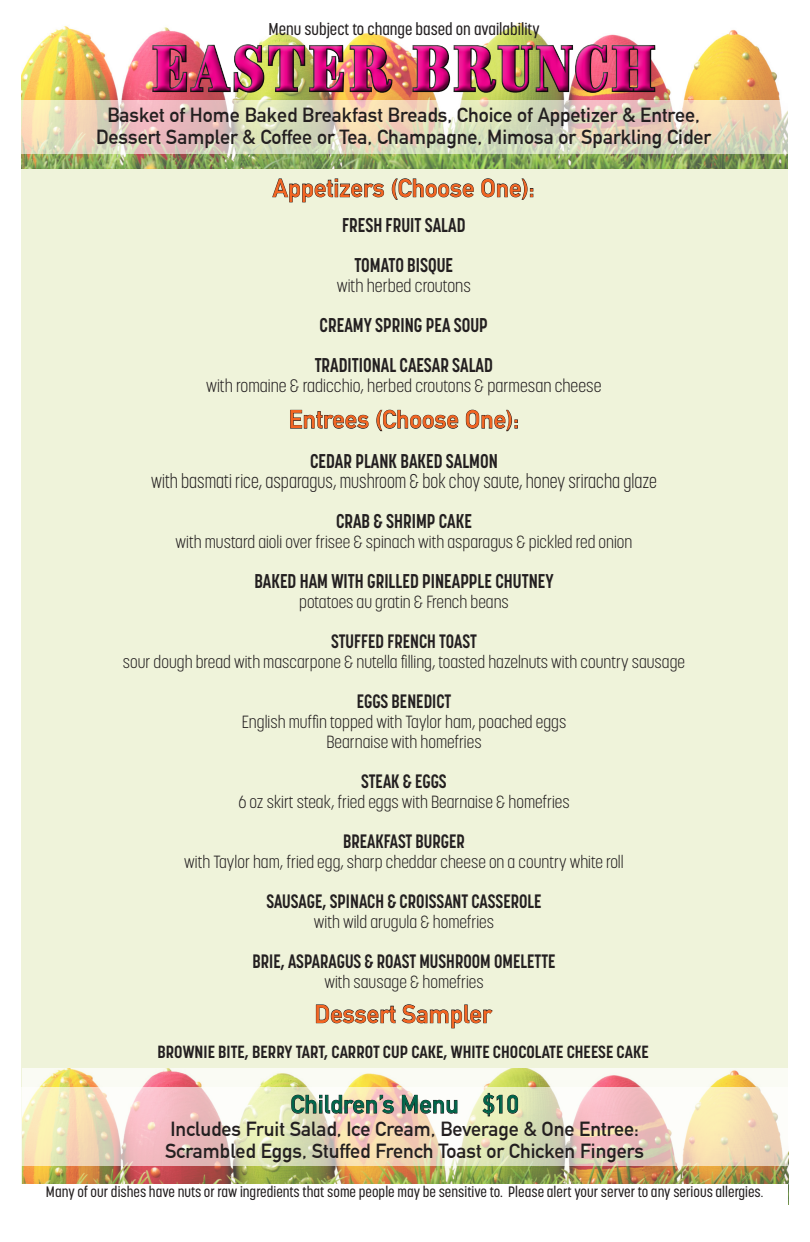
<style>
.page{position:relative;width:810px;height:1242px;background:#fff}
.page>*{position:absolute;margin:0;border:0;box-sizing:border-box;transform-origin:0 0}
.t1{font:54.6px "Brim Narrow Face";letter-spacing:.05em;color:#ed028c;scale:.95 1}
.t2{font:700 25px "DIN Alternate";color:#f36421}
.t3{font:700 25px "DIN Alternate";color:#00654a}
.t4{font:700 20px "DIN Alternate";color:#231f20}
.t5{font:700 19.8px "Korolev Condensed";color:#231f20;scale:.91 1}
.t6{font:300 19.8px "Korolev Condensed";color:#231f20;scale:.91 1}
.t7{font:700 19.2px "Korolev Condensed";color:#231f20;scale:.91 1}
.t8{font:300 18px "Korolev Condensed";color:#231f20}
.t9{font:300 17.5px "Korolev Condensed";color:#231f20}
.t10{font:700 17.5px "Korolev Condensed";color:#231f20}
.t11{font:500 17px "Korolev Condensed";color:#231f20}
.t12{font:500 15px "Korolev Condensed";color:#231f20}
.s1{font-size:13.8px}
</style>
<div class="page">
<div style="left:22px;top:169px;width:766px;height:1035px;background:#eff3da"></div>
<img style="left:22px;top:1069px;width:767px;height:135px">
<img style="left:21px;top:23px;width:766px;height:146px">
<svg style="left:22px;top:100px;width:766px;height:54px;background:#e1d5bc"></svg>
<svg style="left:290px;top:409px;width:79px;height:20px"></svg>
<svg style="left:376px;top:409px;width:83px;height:23px"></svg>
<svg style="left:465px;top:409px;width:53px;height:23px"></svg>
<svg style="left:272px;top:178px;width:113px;height:25px"></svg>
<svg style="left:391px;top:178px;width:83px;height:22px"></svg>
<svg style="left:481px;top:178px;width:52px;height:22px"></svg>
<svg style="left:22px;top:1087px;width:766px;height:79px;background:#eedbc3"></svg>
<svg style="left:291px;top:1094px;width:103px;height:20px;background:#b9ab9a"></svg>
<svg style="left:401px;top:1094px;width:57px;height:20px"></svg>
<svg style="left:482px;top:1092px;width:37px;height:25px"></svg>
<div style="left:22px;top:1185px;width:766px;height:23px;background:#fff"></div>
<svg style="left:315px;top:1004px;width:178px;height:25px"></svg>
<div style="left:145px;top:37px;width:516px;height:60px;background:#fff;opacity:.36"></div>
<div style="left:146px;top:40px;width:517px;height:60px;background:#231f20;opacity:.75"></div>
<p class="t11" style="left:269px;top:19px;width:273px">Menu subject to change based on availability</p>
<h1 class="t1" style="left:152px;top:31px;width:532px">EASTER BRUNCH</h1>
<p class="t4" style="left:107px;top:100px;width:594px">Basket of Home Baked Breakfast Breads, Choice of Appetizer &amp; Entree,</p>
<p class="t4" style="left:96px;top:122px;width:617px">Dessert Sampler &amp; Coffee or Tea, Champagne, Mimosa or Sparkling Cider</p>
<p class="t2" style="left:273px;top:169px;width:263px">Appetizers (Choose One):</p>
<p class="t5" style="left:342px;top:213px;width:137px">FRESH FRUIT SALAD</p>
<p class="t5" style="left:354px;top:253px;width:110px">TOMATO BISQUE</p>
<p class="t8" style="left:337px;top:275px;width:136px">with herbed croutons</p>
<p class="t5" style="left:320px;top:313px;width:187px">CREAMY SPRING PEA SOUP</p>
<p class="t5" style="left:315px;top:353px;width:197px">TRADITIONAL CAESAR SALAD</p>
<p class="t8" style="left:206px;top:375px;width:397px">with romaine &amp; radicchio, herbed croutons &amp; parmesan cheese</p>
<p class="t2" style="left:289px;top:400px;width:232px">Entrees (Choose One):</p>
<p class="t5" style="left:310px;top:449px;width:208px">CEDAR PLANK BAKED SALMON</p>
<p class="t6" style="left:151px;top:469px;width:557px">with basmati rice, asparagus, mushroom &amp; bok choy saute, honey sriracha glaze</p>
<p class="t5" style="left:336px;top:509px;width:151px">CRAB &amp; SHRIMP CAKE</p>
<p class="t9" style="left:176px;top:532px;width:458px">with mustard aioli over frisee &amp; spinach with asparagus &amp; pickled red onion</p>
<p class="t5" style="left:254px;top:569px;width:330px">BAKED HAM WITH GRILLED PINEAPPLE CHUTNEY</p>
<p class="t9" style="left:299px;top:592px;width:211px">potatoes au gratin &amp; French beans</p>
<p class="t7" style="left:331px;top:630px;width:161px">STUFFED FRENCH TOAST</p>
<p class="t9" style="left:123px;top:652px;width:564px">sour dough bread with mascarpone &amp; nutella filling, toasted hazelnuts with country sausage</p>
<p class="t7" style="left:357px;top:690px;width:105px">EGGS BENEDICT</p>
<p class="t9" style="left:242px;top:712px;width:326px">English muffin topped with Taylor ham, poached eggs</p>
<p class="t9" style="left:326px;top:732px;width:157px">Bearnaise with homefries</p>
<p class="t7" style="left:361px;top:770px;width:95px">STEAK &amp; EGGS</p>
<p class="t9" style="left:238px;top:792px;width:333px">6 oz skirt steak, fried eggs with Bearnaise &amp; homefries</p>
<p class="t7" style="left:343px;top:830px;width:136px">BREAKFAST BURGER</p>
<p class="t9" style="left:184px;top:852px;width:441px">with Taylor ham, fried egg, sharp cheddar cheese on a country white roll</p>
<p class="t7" style="left:266px;top:890px;width:304px">SAUSAGE, SPINACH &amp; CROISSANT CASSEROLE</p>
<p class="t9" style="left:314px;top:912px;width:182px">with wild arugula &amp; homefries</p>
<p class="t7" style="left:253px;top:950px;width:335px">BRIE, ASPARAGUS &amp; ROAST MUSHROOM OMELETTE</p>
<p class="t9" style="left:324px;top:972px;width:161px">with sausage &amp; homefries</p>
<p class="t2" style="left:315px;top:995px;width:179px">Dessert Sampler</p>
<p class="t10" style="left:158px;top:1041px;width:493px">BROWNIE BITE, BERRY TART, CARROT CUP CAKE, WHITE CHOCOLATE CHEESE CAKE</p>
<p class="t3" style="left:291px;top:1085px;width:230px">Children’s Menu $10</p>
<p class="t4" style="left:170px;top:1113px;width:470px">Includes Fruit Salad, Ice Cream, Beverage &amp; One Entree:</p>
<p class="t4" style="left:165px;top:1136px;width:481px">Scrambled Eggs, Stuffed French Toast or Chicken Fingers</p>
<p class="t12" style="left:46px;top:1183px;width:719px">Many of our dishes have nuts or raw ingredients that some people may be sensitive to. Please alert your server to any serious allergies<span class="s1">.</span></p>
</div>
